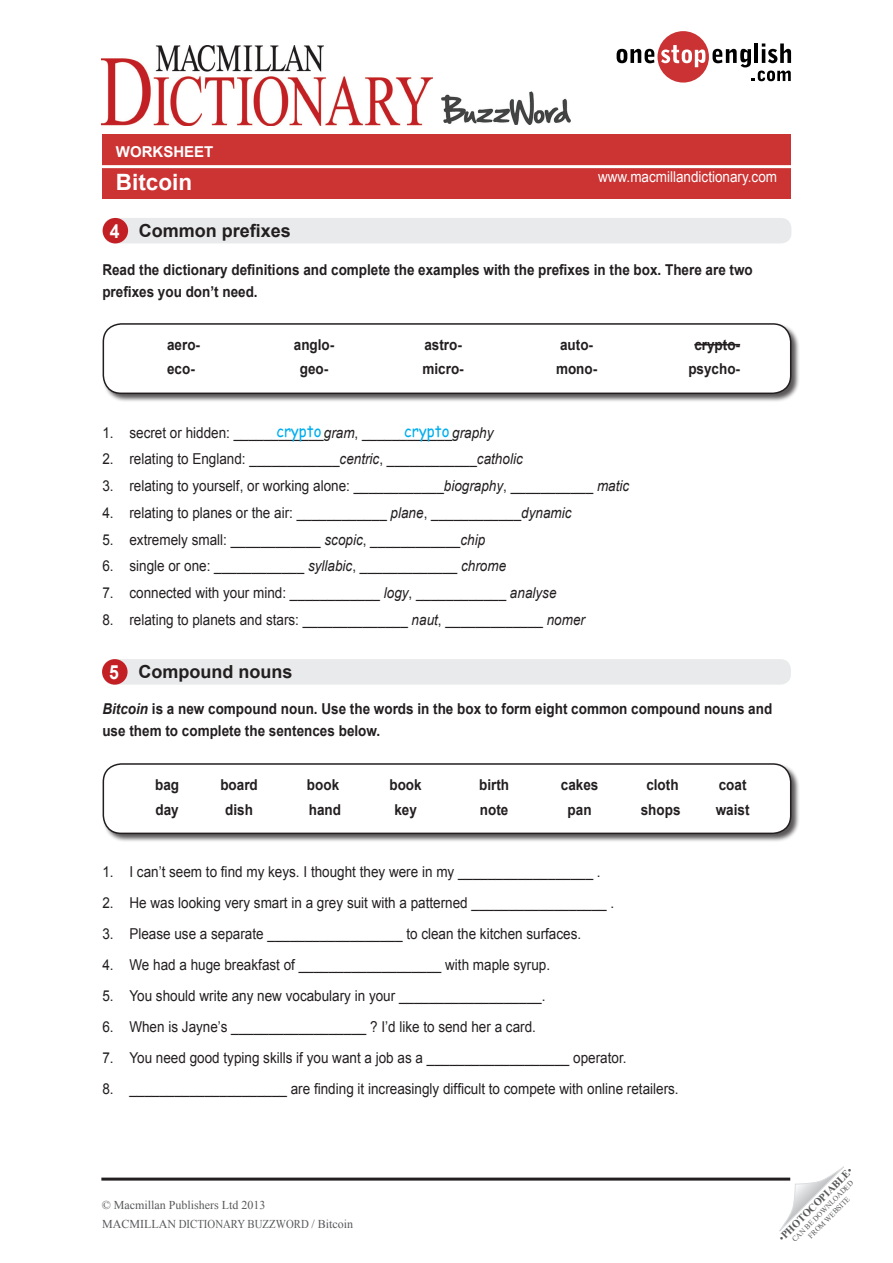
<style>
.page{position:relative;width:893px;height:1263px;background:#fff}
.page>*{position:absolute;margin:0;border:0;box-sizing:border-box;transform-origin:0 0}
.t1{font:700 22.5px "Arial";color:#fff}
.key_exercise_titles{font:700 19.5px "Arial";color:#fff;scale:.9 1}
.t2{font:700 18px "Arial";color:#231f20}
.key_exercise_titles-2{font:16.5px "Comic Sans MS";color:#00aeef;scale:.9 1}
.Gap_fill_text{font:15px "Arial";color:#231f20;scale:.9 1}
.Gap_fill_text-2{font:700 15px/22.5px "Arial";color:#231f20;scale:.9 1}
.key_exercise_titles-3{font:700 15px "Arial";color:#231f20;scale:.9 1}
.TG_notes{font:15px "Arial";color:#fff;scale:.9 1}
.Gap_fill_text-3{font:700 15px "Arial";color:#fff}
.t3{font:12px "Times New Roman";color:#57585a}
.t4{font:700 10.5px "Times New Roman";color:#57585a}
.t5{font:7.5px "Times New Roman";color:#57585a}
.s1{font-style:italic}
.s2{font-weight:400}
</style>
<div class="page">
<div style="left:102px;top:134px;width:689px;height:65px;background:#c33"></div>
<hr style="left:101px;top:165px;width:690px;height:3px;background:#fff">
<svg style="left:617px;top:31px;width:174px;height:52px"></svg>
<svg style="left:779px;top:1167px;width:65px;height:64px"></svg>
<img style="left:101px;top:46px;width:331px;height:79px">
<hr style="left:101px;top:1177px;width:689px;height:3px;background:#231f20">
<img style="left:442px;top:92px;width:128px;height:33px">
<div style="left:103px;top:218px;width:688px;height:25px;background:#e9eaeb;border-radius:10px"></div>
<div style="left:103px;top:218px;width:25px;height:25px;background:#c32026;border-radius:50%"></div>
<div style="left:103px;top:659px;width:688px;height:26px;background:#e9eaeb;border-radius:10px"></div>
<div style="left:102px;top:659px;width:26px;height:26px;background:#c32026;border-radius:50%"></div>
<div style="left:102px;top:323px;width:698px;height:80px;background:#231f20;opacity:.75"></div>
<div style="left:103px;top:324px;width:688px;height:69px;background:#fff;border-radius:18px"></div>
<div style="left:103px;top:323px;width:688px;height:71px;border:2px solid #231f20;border-radius:18px"></div>
<div style="left:102px;top:763px;width:698px;height:80px;background:#231f20;opacity:.75"></div>
<div style="left:103px;top:764px;width:688px;height:69px;background:#fff;border-radius:18px"></div>
<div style="left:103px;top:763px;width:688px;height:71px;border:2px solid #231f20;border-radius:18px"></div>
<hr style="left:694px;top:344px;width:46px;height:1px;background:#231f20">
<p class="Gap_fill_text-3" style="left:116px;top:141px;width:99px">WORKSHEET</p>
<p class="t1" style="left:116px;top:167px;width:78px">Bitcoin</p>
<p class="key_exercise_titles" style="left:110px;top:218px;width:12px">4</p>
<p class="t2" style="left:139px;top:219px;width:154px">Common prefixes</p>
<p class="TG_notes" style="left:598px;top:167px;width:200px">www.macmillandictionary.com</p>
<p class="Gap_fill_text-2" style="left:102px;top:258px;width:724px">Read the dictionary definitions and complete the examples with the prefixes in the box. There are two prefixes you don’t need.</p>
<p class="key_exercise_titles-3" style="left:167px;top:334px;width:38px">aero-</p>
<p class="key_exercise_titles-3" style="left:294px;top:334px;width:46px">anglo-</p>
<p class="key_exercise_titles-3" style="left:424px;top:334px;width:43px">astro-</p>
<p class="key_exercise_titles-3" style="left:560px;top:334px;width:38px">auto-</p>
<p class="key_exercise_titles-3" style="left:694px;top:334px;width:52px">crypto-</p>
<p class="key_exercise_titles-3" style="left:167px;top:359px;width:32px">eco-</p>
<p class="key_exercise_titles-3" style="left:300px;top:359px;width:33px">geo-</p>
<p class="key_exercise_titles-3" style="left:422px;top:359px;width:47px">micro-</p>
<p class="key_exercise_titles-3" style="left:556px;top:359px;width:47px">mono-</p>
<p class="key_exercise_titles-3" style="left:688px;top:359px;width:59px">psycho-</p>
<p class="key_exercise_titles-2" style="left:276px;top:419px;width:52px">crypto</p>
<p class="key_exercise_titles-2" style="left:404px;top:419px;width:52px">crypto</p>
<p class="Gap_fill_text" style="left:102px;top:422px;width:436px">1. secret or hidden: ____________<span class="s1">gram</span>, ____________<span class="s1">graphy</span></p>
<p class="Gap_fill_text" style="left:102px;top:449px;width:469px">2. relating to England: ____________<span class="s1">centric</span>, ____________<span class="s1">catholic</span></p>
<p class="Gap_fill_text" style="left:102px;top:476px;width:587px">3. relating to yourself, or working alone: ____________<span class="s1">biography</span>, ___________ <span class="s1">matic</span></p>
<p class="Gap_fill_text" style="left:102px;top:503px;width:523px">4. relating to planes or the air: ____________ <span class="s1">plane</span>, ____________<span class="s1">dynamic</span></p>
<p class="Gap_fill_text" style="left:102px;top:529px;width:427px">5. extremely small: ____________ <span class="s1">scopic</span>, ____________<span class="s1">chip</span></p>
<p class="Gap_fill_text" style="left:102px;top:556px;width:450px">6. single or one: ____________ <span class="s1">syllabic</span>, _____________ <span class="s1">chrome</span></p>
<p class="Gap_fill_text" style="left:102px;top:583px;width:506px">7. connected with your mind: ____________ <span class="s1">logy</span>, ____________ <span class="s1">analyse</span></p>
<p class="Gap_fill_text" style="left:102px;top:610px;width:538px">8. relating to planets and stars: ______________ <span class="s1">naut</span>, _____________ <span class="s1">nomer</span></p>
<p class="key_exercise_titles" style="left:109px;top:659px;width:12px">5</p>
<p class="t2" style="left:138px;top:660px;width:155px">Compound nouns</p>
<p class="Gap_fill_text-2" style="left:102px;top:698px;width:746px"><span class="s1">Bitcoin</span> is a new compound noun. Use the words in the box to form eight common compound nouns and use them to complete the sentences below.</p>
<p class="key_exercise_titles-3" style="left:155px;top:774px;width:28px">bag</p>
<p class="key_exercise_titles-3" style="left:220px;top:774px;width:43px">board</p>
<p class="key_exercise_titles-3" style="left:307px;top:774px;width:37px">book</p>
<p class="key_exercise_titles-3" style="left:389px;top:774px;width:37px">book</p>
<p class="key_exercise_titles-3" style="left:479px;top:774px;width:35px">birth</p>
<p class="key_exercise_titles-3" style="left:561px;top:774px;width:43px">cakes</p>
<p class="key_exercise_titles-3" style="left:646px;top:774px;width:37px">cloth</p>
<p class="key_exercise_titles-3" style="left:719px;top:774px;width:32px">coat</p>
<p class="key_exercise_titles-3" style="left:155px;top:799px;width:27px">day</p>
<p class="key_exercise_titles-3" style="left:225px;top:799px;width:32px">dish</p>
<p class="key_exercise_titles-3" style="left:309px;top:799px;width:37px">hand</p>
<p class="key_exercise_titles-3" style="left:394px;top:799px;width:27px">key</p>
<p class="key_exercise_titles-3" style="left:480px;top:799px;width:33px">note</p>
<p class="key_exercise_titles-3" style="left:568px;top:799px;width:28px">pan</p>
<p class="key_exercise_titles-3" style="left:641px;top:799px;width:46px">shops</p>
<p class="key_exercise_titles-3" style="left:716px;top:799px;width:39px">waist</p>
<p class="Gap_fill_text" style="left:102px;top:862px;width:555px">1. I can’t seem to find my keys. I thought they were in my __________________ .</p>
<p class="Gap_fill_text" style="left:102px;top:893px;width:570px">2. He was looking very smart in a grey suit with a patterned __________________ .</p>
<p class="Gap_fill_text" style="left:102px;top:924px;width:533px">3. Please use a separate __________________ to clean the kitchen surfaces.</p>
<p class="Gap_fill_text" style="left:102px;top:955px;width:499px">4. We had a huge breakfast of ___________________ with maple syrup.</p>
<p class="Gap_fill_text" style="left:102px;top:986px;width:494px">5. You should write any new vocabulary in your ___________________.</p>
<p class="Gap_fill_text" style="left:102px;top:1017px;width:483px">6. When is Jayne’s __________________ ? I’d like to send her a card.</p>
<p class="Gap_fill_text" style="left:102px;top:1048px;width:584px">7. You need good typing skills if you want a job as a ___________________ operator.</p>
<p class="Gap_fill_text" style="left:102px;top:1079px;width:642px">8. _____________________ are finding it increasingly difficult to compete with online retailers.</p>
<p class="t3" style="left:102px;top:1197px;width:165px">© Macmillan Publishers Ltd 2013</p>
<p class="t3" style="left:102px;top:1216px;width:253px">MACMILLAN DICTIONARY BUZZWORD / Bitcoin</p>
<p class="t4" style="left:775px;top:1234px;width:101px;rotate:-45deg"><span class="s2">•</span>PHOTOCOPIABLE<span class="s2">•</span></p>
<p class="t5" style="left:790px;top:1237px;width:85px;rotate:-45deg">CAN BE DOWNLOADED</p>
<p class="t5" style="left:806px;top:1233px;width:57px;rotate:-45deg">FROM WEBSITE</p>
</div>
